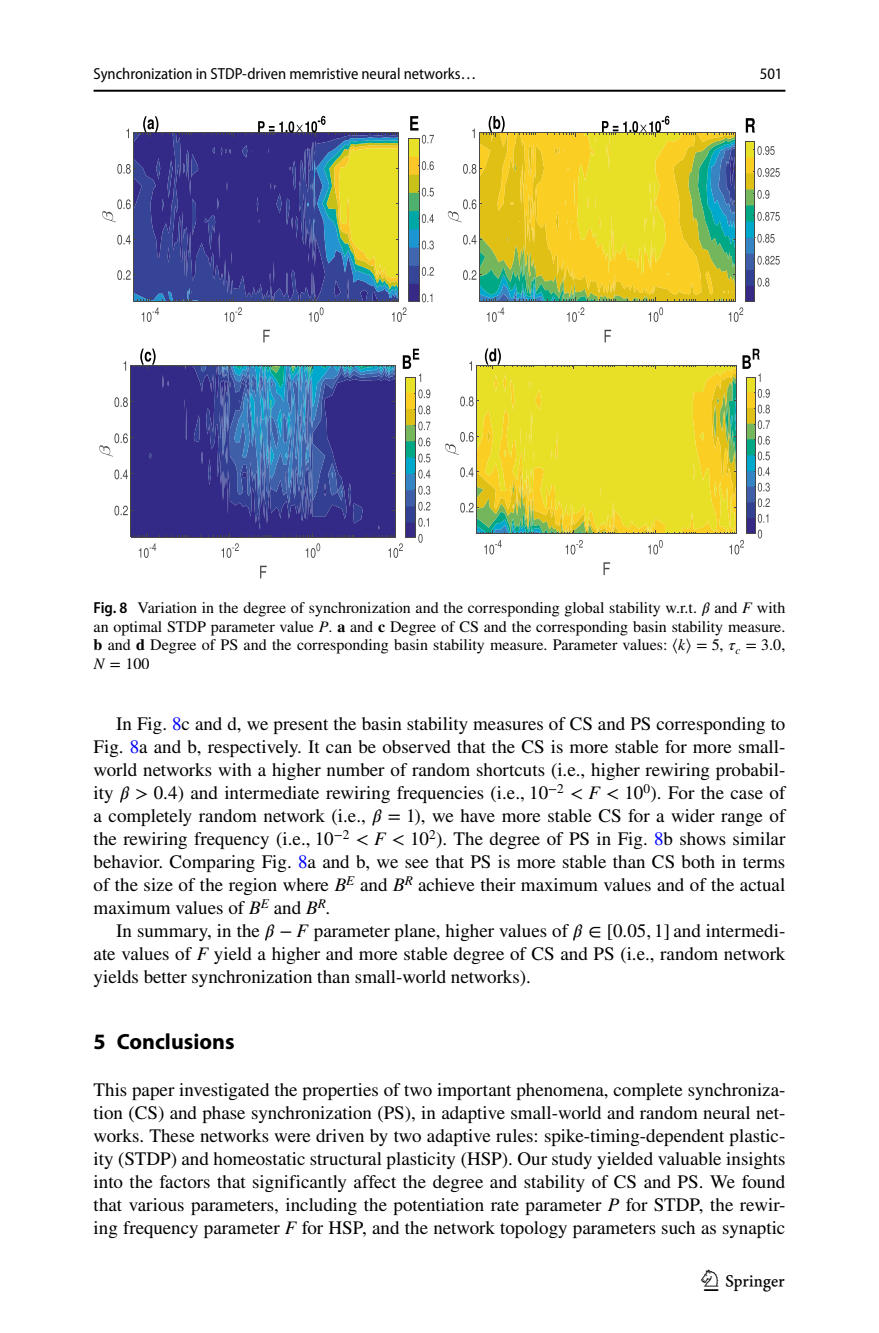
<style>
.page{position:relative;width:879px;height:1333px;background:#fff}
.page>*{position:absolute;margin:0;border:0;box-sizing:border-box;transform-origin:0 0}
.t1{font:30px "Springnew Regular 5";color:#000}
.t2{font:700 22px "Myriad Pro";color:#000}
.t3{font:19px/23px "STIX";color:#000;text-align:justify}
.t4{font:16px/18.4px "STIX";color:#000;text-align:justify}
.t5{font:16px "Myriad Pro Semi Cn 4";color:#000}
.t6{font:16px "STIX General Regular 284";color:#000}
.t7{font:semi-condensed 16px "Myriad Pro";color:#000}
.s1{font-family:"Myriad Pro";font-weight:600;font-stretch:semi-condensed}
.s2{font-family:"STIX Math Italic 187"}
.s3{font-style:italic}
.s4{font-weight:700}
.s5{font-family:"STIX Math Extensions Regular 81"}
.s6{font-family:"STIX General Italic 353"}
.s7{font-family:"STIX Math Regular 288"}
.s8{font-family:"STIX General Regular 281"}
.s9{font-family:"STIX Math Italic 188"}
.s10{font-family:"STIX Math Regular 289"}
.s11{font-family:"STIX General Regular 282"}
.s12{font-family:"STIX General Italic 355"}
.s13{font-family:"STIX Math Regular 290"}
.s14{color:#00f}
.s15{font-family:"STIX Math Italic 185"}
.s16{font-family:"STIX General Regular 280"}
.s17{font-family:"STIX General Regular 283"}
.s18{font-family:"STIX Math Italic 189"}
.s19{font-family:"STIX General Italic 356"}
.s20{font-family:"STIX Math Italic 190"}
.s21{font-family:"STIX Math Regular 292"}
.s22{font-family:"STIX General Regular 277"}
.s23{font-family:"STIX General Regular 278"}
.s24{font-family:"STIX Math Italic 183"}
.s25{font-family:"STIX General Italic 347"}
.s26{font-family:"STIX General Italic 348"}
.s27{font-family:"STIX General Italic 349"}
.s28{font-family:"STIX General Italic 350"}
.s29{font-family:"STIX General Italic 351"}
.s30{font-family:"STIX Math Italic 184"}
.s31{font-family:"STIX Math Regular 286"}
.s32{font-family:"STIX General Italic 352"}
.s33{font-family:"STIX Math Italic 186"}
.s34{font-family:"STIX Math Regular 287"}
.s35{font-family:"STIX General Regular 279"}
</style>
<div class="page">
<hr style="left:94px;top:90px;width:691px;height:2px;background:#000">
<svg style="left:263px;top:330px;width:7px;height:12px"></svg>
<svg style="left:102px;top:116px;width:332px;height:206px"></svg>
<svg style="left:604px;top:330px;width:7px;height:12px"></svg>
<svg style="left:448px;top:116px;width:332px;height:206px"></svg>
<svg style="left:260px;top:565px;width:7px;height:13px"></svg>
<svg style="left:99px;top:348px;width:331px;height:210px"></svg>
<svg style="left:603px;top:562px;width:7px;height:13px"></svg>
<svg style="left:445px;top:348px;width:325px;height:206px"></svg>
<p class="t5" style="left:94px;top:65px;width:384px">Synchronization in STDP‑driven memristive neural networks…</p>
<p class="t7" style="left:760px;top:65px;width:24px">501</p>
<p class="t4" style="left:94px;top:599px;width:693px"><span class="s1">Fig. 8</span> Variation in the degree of synchronization and the corresponding global stability w.r.t. <span class="s2">𝛽</span> and <span class="s3">F</span> with an optimal STDP parameter value <span class="s3">P</span>. <span class="s4">a</span> and <span class="s4">c</span> Degree of CS and the corresponding basin stability measure. <span class="s4">b</span> and <span class="s4">d</span> Degree of PS and the corresponding basin stability measure. Parameter values: <span class="s5">⟨</span><span class="s6">k</span><span class="s5">⟩</span> <span class="s7">=</span> <span class="s8">5</span>, <span class="s9">𝜏</span><sub>c</sub> <span class="s10">=</span> <span class="s11">3.0</span>,</p>
<p class="t6" style="left:94px;top:657px;width:57px"><span class="s12">N</span> <span class="s13">=</span> 100</p>
<p class="t3" style="left:94px;top:713px;width:693px;text-indent:23px">In Fig. <span class="s14">8</span>c and d, we present the basin stability measures of CS and PS corresponding to Fig. <span class="s14">8</span>a and b, respectively. It can be observed that the CS is more stable for more small&shy;world networks with a higher number of random shortcuts (i.e., higher rewiring probabil&shy;ity <span class="s15">&gt;</span> <span class="s16">0.4</span>) and intermediate rewiring frequencies (i.e., <span class="s17">10</span><sup>−</sup><sup>2</sup> <span class="s18">&lt;</span> <span class="s19">F</span> <span class="s18">&lt;</span> <span class="s17">10</span><sup>0</sup>). For the case of a completely random network (i.e., <span class="s20">𝛽</span> <span class="s21">=</span> <span class="s22">1</span>), we have more stable CS for a wider range of the rewiring frequency (i.e., <span class="s23">10</span><sup>−</sup><sup>2</sup> <span class="s24">&lt;</span> <span class="s25">F</span> <span class="s24">&lt;</span> <span class="s23">10</span><sup>2</sup>). The degree of PS in Fig. <span class="s14">8</span>b shows similar behavior. Comparing Fig. <span class="s14">8</span>a and b, we see that PS is more stable than CS both in terms of the size of the region where <span class="s26">B</span><sup>E</sup> and <span class="s27">B</span><sup>R</sup> achieve their maximum values and of the actual maximum values of <span class="s28">B</span><sup>E</sup> and <span class="s29">B</span><sup>R</sup>.</p>
<p class="t3" style="left:94px;top:920px;width:693px;text-indent:23px">In summary, in the <span class="s30">𝛽</span> <span class="s31">−</span> <span class="s32">F</span> parameter plane, higher values of <span class="s33">𝛽</span> <span class="s34">∈ [</span><span class="s35">0.05, 1</span><span class="s34">]</span> and intermedi&shy;ate values of <span class="s3">F</span> yield a higher and more stable degree of CS and PS (i.e., random network yields better synchronization than small-world networks).</p>
<p class="t2" style="left:94px;top:1027px;width:142px">5 Conclusions</p>
<p class="t3" style="left:94px;top:1079px;width:693px">This paper investigated the properties of two important phenomena, complete synchroniza&shy;tion (CS) and phase synchronization (PS), in adaptive small-world and random neural net&shy;works. These networks were driven by two adaptive rules: spike-timing-dependent plastic&shy;ity (STDP) and homeostatic structural plasticity (HSP). Our study yielded valuable insights into the factors that significantly affect the degree and stability of CS and PS. We found that various parameters, including the potentiation rate parameter <span class="s3">P</span> for STDP, the rewir&shy;ing frequency parameter <span class="s3">F</span> for HSP, and the network topology parameters such as synaptic</p>
<h1 class="t1" style="left:704px;top:1269px;width:83px">1 3</h1>
</div>
